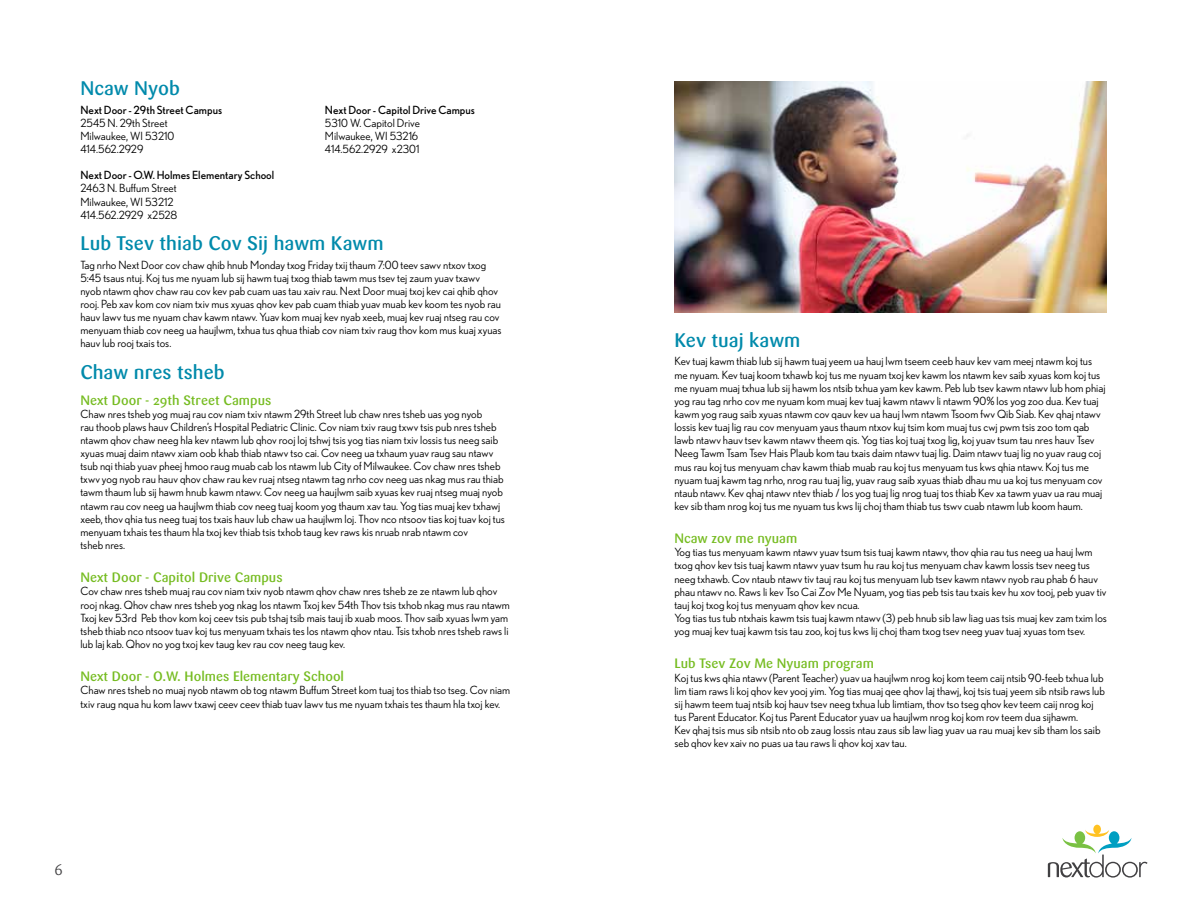
<style>
.page{position:relative;width:1188px;height:918px;background:#fff}
.page>*{position:absolute;margin:0;border:0;box-sizing:border-box;transform-origin:0 0}
.t1{font:500 19.5px "Sari OT";color:#008aab}
.t2{font:15px "Sari OT";color:#414042}
.t3{font:500 13.5px "Sari OT";color:#76bc21}
.t4{font:11.25px/13.2px "Nobel";color:#000}
.t5{font:11.25px "Nobel";color:#000}
</style>
<div class="page">
<svg style="left:1048px;top:825px;width:100px;height:53px"></svg>
<img style="left:674px;top:81px;width:433px;height:231px">
<h1 class="t1" style="left:80px;top:76px;width:101px">Ncaw Nyob</h1>
<p class="t5" style="left:80px;top:103px;width:143px">Next Door - 29th Street Campus</p>
<p class="t5" style="left:325px;top:103px;width:152px">Next Door - Capitol Drive Campus</p>
<p class="t4" style="left:80px;top:116px;width:89px">2545 N. 29th Street</p>
<p class="t4" style="left:325px;top:116px;width:96px">5310 W. Capitol Drive</p>
<p class="t4" style="left:80px;top:129px;width:95px">Milwaukee, WI 53210</p>
<p class="t4" style="left:325px;top:129px;width:95px">Milwaukee, WI 53216</p>
<p class="t4" style="left:80px;top:142px;width:64px">414.562.2929</p>
<p class="t4" style="left:325px;top:142px;width:96px">414.562.2929 x2301</p>
<p class="t5" style="left:80px;top:169px;width:195px">Next Door - O.W. Holmes Elementary School</p>
<p class="t4" style="left:80px;top:182px;width:98px">2463 N. Buffum Street<br>Milwaukee, WI 53212<br>414.562.2929 x2528</p>
<h1 class="t1" style="left:80px;top:231px;width:305px">Lub Tsev thiab Cov Sij hawm Kawm</h1>
<p class="t4" style="left:80px;top:258px;width:423px">Tag nrho Next Door cov chaw qhib hnub Monday txog Friday txij thaum 7:00 teev sawv ntxov txog 5:45 tsaus ntuj. Koj tus me nyuam lub sij hawm tuaj txog thiab tawm mus tsev tej zaum yuav txawv nyob ntawm qhov chaw rau cov kev pab cuam uas tau xaiv rau. Next Door muaj txoj kev cai qhib qhov rooj. Peb xav kom cov niam txiv mus xyuas qhov kev pab cuam thiab yuav muab kev koom tes nyob rau hauv lawv tus me nyuam chav kawm ntawv. Yuav kom muaj kev nyab xeeb, muaj kev ruaj ntseg rau cov menyuam thiab cov neeg ua haujlwm, txhua tus qhua thiab cov niam txiv raug thov kom mus kuaj xyuas hauv lub rooj txais tos.</p>
<h1 class="t1" style="left:80px;top:359px;width:146px">Chaw nres tsheb</h1>
<p class="t3" style="left:80px;top:391px;width:192px">Next Door - 29th Street Campus</p>
<p class="t4" style="left:80px;top:407px;width:426px">Chaw nres tsheb yog muaj rau cov niam txiv ntawm 29th Street lub chaw nres tsheb uas yog nyob<br>rau thoob plaws hauv Children’s Hospital Pediatric Clinic. Cov niam txiv raug txwv tsis pub nres tsheb ntawm qhov chaw neeg hla kev ntawm lub qhov rooj loj tshwj tsis yog tias niam txiv lossis tus neeg saib xyuas muaj daim ntawv xiam oob khab thiab ntawv tso cai. Cov neeg ua txhaum yuav raug sau ntawv tsub nqi thiab yuav pheej hmoo raug muab cab los ntawm lub City of Milwaukee. Cov chaw nres tsheb txwv yog nyob rau hauv qhov chaw rau kev ruaj ntseg ntawm tag nrho cov neeg uas nkag mus rau thiab tawm thaum lub sij hawm hnub kawm ntawv. Cov neeg ua haujlwm saib xyuas kev ruaj ntseg muaj nyob ntawm rau cov neeg ua haujlwm thiab cov neeg tuaj koom yog thaum xav tau. Yog tias muaj kev txhawj xeeb, thov qhia tus neeg tuaj tos txais hauv lub chaw ua haujlwm loj. Thov nco ntsoov tias koj tuav koj tus menyuam txhais tes thaum hla txoj kev thiab tsis txhob taug kev raws kis nruab nrab ntawm cov<br>tsheb nres.</p>
<p class="t3" style="left:80px;top:569px;width:204px">Next Door - Capitol Drive Campus</p>
<p class="t4" style="left:80px;top:585px;width:431px">Cov chaw nres tsheb muaj rau cov niam txiv nyob ntawm qhov chaw nres tsheb ze ze ntawm lub qhov rooj nkag. Qhov chaw nres tsheb yog nkag los ntawm Txoj kev 54th Thov tsis txhob nkag mus rau ntawm Txoj kev 53rd Peb thov kom koj ceev tsis pub tshaj tsib mais tauj ib xuab moos. Thov saib xyuas lwm yam tsheb thiab nco ntsoov tuav koj tus menyuam txhais tes los ntawm qhov ntau. Tsis txhob nres tsheb raws li lub laj kab. Qhov no yog txoj kev taug kev rau cov neeg taug kev.</p>
<p class="t3" style="left:80px;top:668px;width:265px">Next Door - O.W. Holmes Elementary School</p>
<p class="t4" style="left:80px;top:684px;width:431px">Chaw nres tsheb no muaj nyob ntawm ob tog ntawm Buffum Street kom tuaj tos thiab tso tseg. Cov niam txiv raug nqua hu kom lawv txawj ceev ceev thiab tuav lawv tus me nyuam txhais tes thaum hla txoj kev.</p>
<h2 class="t2" style="left:55px;top:860px;width:10px">6</h2>
<h1 class="t1" style="left:674px;top:328px;width:128px">Kev tuaj kawm</h1>
<p class="t4" style="left:674px;top:355px;width:433px">Kev tuaj kawm thiab lub sij hawm tuaj yeem ua hauj lwm tseem ceeb hauv kev vam meej ntawm koj tus me nyuam. Kev tuaj koom txhawb koj tus me nyuam txoj kev kawm los ntawm kev saib xyuas kom koj tus me nyuam muaj txhua lub sij hawm los ntsib txhua yam kev kawm. Peb lub tsev kawm ntawv lub hom phiaj yog rau tag nrho cov me nyuam kom muaj kev tuaj kawm ntawv li ntawm 90% los yog zoo dua. Kev tuaj kawm yog raug saib xyuas ntawm cov qauv kev ua hauj lwm ntawm Tsoom fwv Qib Siab. Kev qhaj ntawv lossis kev tuaj lig rau cov menyuam yaus thaum ntxov kuj tsim kom muaj tus cwj pwm tsis zoo tom qab lawb ntawv hauv tsev kawm ntawv theem qis. Yog tias koj tuaj txog lig, koj yuav tsum tau nres hauv Tsev Neeg Tawm Tsam Tsev Hais Plaub kom tau txais daim ntawv tuaj lig. Daim ntawv tuaj lig no yuav raug coj mus rau koj tus menyuam chav kawm thiab muab rau koj tus menyuam tus kws qhia ntawv. Koj tus me nyuam tuaj kawm tag nrho, nrog rau tuaj lig, yuav raug saib xyuas thiab dhau mu ua koj tus menyuam cov ntaub ntawv. Kev qhaj ntawv ntev thiab / los yog tuaj lig nrog tuaj tos thiab Kev xa tawm yuav ua rau muaj kev sib tham nrog koj tus me nyuam tus kws lij choj tham thiab tus tswv cuab ntawm lub koom haum.</p>
<p class="t3" style="left:674px;top:530px;width:124px">Ncaw zov me nyuam</p>
<p class="t4" style="left:674px;top:546px;width:434px">Yog tias tus menyuam kawm ntawv yuav tsum tsis tuaj kawm ntawv, thov qhia rau tus neeg ua hauj lwm txog qhov kev tsis tuaj kawm ntawv yuav tsum hu rau koj tus menyuam chav kawm lossis tsev neeg tus neeg txhawb. Cov ntaub ntawv tiv tauj rau koj tus menyuam lub tsev kawm ntawv nyob rau phab 6 hauv phau ntawv no. Raws li kev Tso Cai Zov Me Nyuam, yog tias peb tsis tau txais kev hu xov tooj, peb yuav tiv tauj koj txog koj tus menyuam qhov kev ncua.<br>Yog tias tus tub ntxhais kawm tsis tuaj kawm ntawv (3) peb hnub sib law liag uas tsis muaj kev zam txim los yog muaj kev tuaj kawm tsis tau zoo, koj tus kws lij choj tham txog tsev neeg yuav tuaj xyuas tom tsev.</p>
<p class="t3" style="left:674px;top:655px;width:201px">Lub Tsev Zov Me Nyuam program</p>
<p class="t4" style="left:674px;top:671px;width:432px">Koj tus kws qhia ntawv (Parent Teacher) yuav ua haujlwm nrog koj kom teem caij ntsib 90-feeb txhua lub lim tiam raws li koj qhov kev yooj yim. Yog tias muaj qee qhov laj thawj, koj tsis tuaj yeem sib ntsib raws lub sij hawm teem tuaj ntsib koj hauv tsev neeg txhua lub limtiam, thov tso tseg qhov kev teem caij nrog koj tus Parent Educator. Koj tus Parent Educator yuav ua haujlwm nrog koj kom rov teem dua sijhawm.<br>Kev qhaj tsis mus sib ntsib nto ob zaug lossis ntau zaus sib law liag yuav ua rau muaj kev sib tham los saib seb qhov kev xaiv no puas ua tau raws li qhov koj xav tau.</p>
</div>
